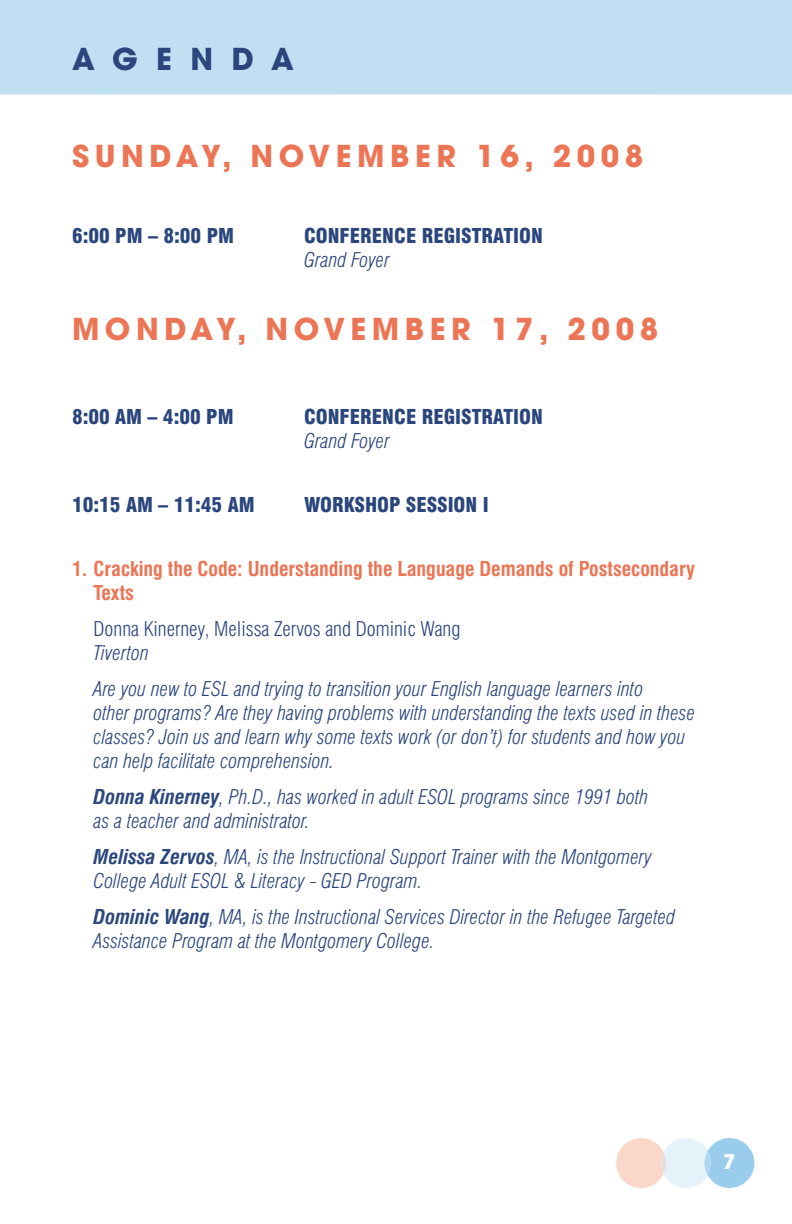
<style>
.page{position:relative;width:792px;height:1224px;background:#fff}
.page>*{position:absolute;margin:0;border:0;box-sizing:border-box;transform-origin:0 0}
.t1{font:700 30px "Avant Garde";letter-spacing:.185em;color:#ec7555}
.t2{font:700 30px "Avant Garde";letter-spacing:.615em;color:#2a467d}
.t3{font:italic 300 condensed 20px/24px "Swiss 721 BT";color:#2a467d}
.t4{font:900 condensed 20px "Swiss 721 BT";color:#2a467d}
.t5{font:700 condensed 20px/24px "Swiss 721 BT";color:#ec7555}
.t6{font:300 condensed 20px "Swiss 721 BT";color:#2a467d}
.t7{font:700 20px "Avant Garde";color:#fff}
.s1{font-weight:700}
</style>
<div class="page">
<div style="left:0;top:0;width:792px;height:94px;background:#c1dff3"></div>
<div style="left:705px;top:1138px;width:49px;height:50px;background:#9acdec;border-radius:25px"></div>
<svg style="left:616px;top:1138px;width:92px;height:50px"></svg>
<div style="left:661px;top:1152px;width:5px;height:22px;background:#e4dedd;border-radius:50%"></div>
<div style="left:705px;top:1151px;width:6px;height:24px;background:#b1d8f1;border-radius:50%"></div>
<svg style="left:0;top:94px;width:792px;height:1px"></svg>
<h1 class="t2" style="left:72px;top:47px;width:223px">AGENDA</h1>
<h1 class="t1" style="left:72px;top:145px;width:573px">SUNDAY, NOVEMBER 16, 2008</h1>
<p class="t4" style="left:72px;top:228px;width:164px">6:00 PM – 8:00 PM</p>
<p class="t4" style="left:304px;top:228px;width:240px">CONFERENCE REGISTRATION</p>
<p class="t3" style="left:304px;top:249px;width:88px">Grand Foyer</p>
<h1 class="t1" style="left:72px;top:318px;width:588px">MONDAY, NOVEMBER 17, 2008</h1>
<p class="t4" style="left:72px;top:409px;width:163px">8:00 AM – 4:00 PM</p>
<p class="t4" style="left:304px;top:409px;width:240px">CONFERENCE REGISTRATION</p>
<p class="t3" style="left:304px;top:431px;width:88px">Grand Foyer</p>
<p class="t4" style="left:72px;top:497px;width:184px">10:15 AM – 11:45 AM</p>
<p class="t4" style="left:304px;top:497px;width:186px">WORKSHOP SESSION I</p>
<p class="t5" style="left:94px;top:559px;width:603px;text-indent:-22px">1. Cracking the Code: Understanding the Language Demands of Postsecondary<br>Texts</p>
<p class="t6" style="left:94px;top:621px;width:368px">Donna Kinerney, Melissa Zervos and Dominic Wang</p>
<p class="t3" style="left:94px;top:637px;width:551px;line-height:36px">Tiverton<br>Are you new to ESL and trying to transition your English language learners into</p>
<p class="t3" style="left:94px;top:703px;width:603px">other programs? Are they having problems with understanding the texts used in these classes? Join us and learn why some texts work (or don’t) for students and how you can help facilitate comprehension.</p>
<p class="t3" style="left:94px;top:787px;width:556px"><span class="s1">Donna Kinerney</span>, Ph.D., has worked in adult ESOL programs since 1991 both as a teacher and administrator.</p>
<p class="t3" style="left:94px;top:847px;width:560px"><span class="s1">Melissa Zervos</span>, MA, is the Instructional Support Trainer with the Montgomery<br>College Adult ESOL &amp; Literacy - GED Program.</p>
<p class="t3" style="left:94px;top:907px;width:583px"><span class="s1">Dominic Wang</span>, MA, is the Instructional Services Director in the Refugee Targeted<br>Assistance Program at the Montgomery College.</p>
<p class="t7" style="left:723px;top:1154px;width:14px">7</p>
</div>
